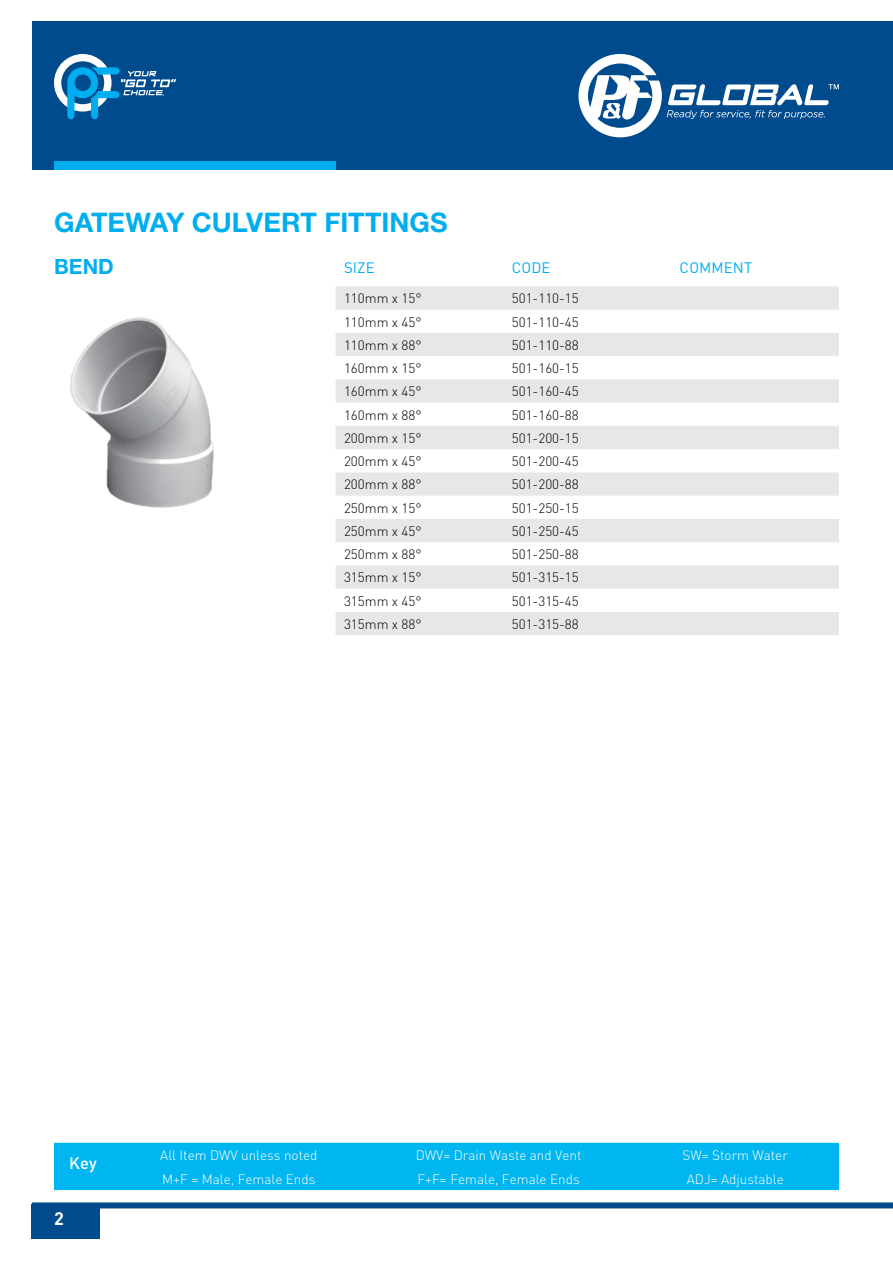
<style>
.page{position:relative;width:893px;height:1263px;background:#fff}
.page>*{position:absolute;margin:0;border:0;box-sizing:border-box;transform-origin:0 0}
.t1{font:700 27px "Helvetica Neue LT Pro";letter-spacing:-.005em;color:#00aeef}
.t2{font:700 21px "Helvetica Neue LT Pro";color:#00aeef}
.t3{font:700 18px "DIN";color:#fff}
.t4{font:500 16.5px "DIN";color:#fff}
.t5{font:15px "DIN";letter-spacing:.005em;color:#00aeef}
.t6{font:300 13.5px "DIN";color:#000}
.t7{font:300 13.5px "DIN";color:#fff}
</style>
<div class="page">
<div style="left:32px;top:1204px;width:68px;height:34px;background:#004b8d"></div>
<div style="left:54px;top:1143px;width:785px;height:47px;background:#00b6f1"></div>
<div style="left:32px;top:1202px;width:861px;height:6px;background:#004b8d"></div>
<div style="left:32px;top:21px;width:861px;height:149px;background:#004b8d"></div>
<div style="left:54px;top:162px;width:281px;height:8px;background:#00aeef"></div>
<svg style="left:578px;top:54px;width:261px;height:83px"></svg>
<svg style="left:54px;top:54px;width:122px;height:65px"></svg>
<img style="left:70px;top:317px;width:144px;height:191px">
<svg style="left:335px;top:286px;width:504px;height:117px;fill:#e6e7e8"></svg>
<svg style="left:335px;top:426px;width:504px;height:209px;fill:#e6e7e8"></svg>
<h1 class="t1" style="left:54px;top:205px;width:395px">GATEWAY CULVERT FITTINGS</h1>
<h2 class="t2" style="left:54px;top:253px;width:61px">BEND</h2>
<p class="t5" style="left:344px;top:259px;width:32px">SIZE</p>
<p class="t5" style="left:512px;top:259px;width:40px">CODE</p>
<p class="t5" style="left:680px;top:259px;width:74px">COMMENT</p>
<p class="t6" style="left:344px;top:290px;width:79px">110mm x 15°</p>
<p class="t6" style="left:512px;top:290px;width:69px">501-110-15</p>
<p class="t6" style="left:344px;top:314px;width:79px">110mm x 45°</p>
<p class="t6" style="left:512px;top:314px;width:69px">501-110-45</p>
<p class="t6" style="left:344px;top:337px;width:79px">110mm x 88°</p>
<p class="t6" style="left:512px;top:337px;width:69px">501-110-88</p>
<p class="t6" style="left:344px;top:360px;width:79px">160mm x 15°</p>
<p class="t6" style="left:512px;top:360px;width:69px">501-160-15</p>
<p class="t6" style="left:344px;top:383px;width:79px">160mm x 45°</p>
<p class="t6" style="left:512px;top:383px;width:69px">501-160-45</p>
<p class="t6" style="left:344px;top:407px;width:79px">160mm x 88°</p>
<p class="t6" style="left:512px;top:407px;width:69px">501-160-88</p>
<p class="t6" style="left:344px;top:430px;width:79px">200mm x 15°</p>
<p class="t6" style="left:512px;top:430px;width:69px">501-200-15</p>
<p class="t6" style="left:344px;top:453px;width:79px">200mm x 45°</p>
<p class="t6" style="left:512px;top:453px;width:69px">501-200-45</p>
<p class="t6" style="left:344px;top:476px;width:79px">200mm x 88°</p>
<p class="t6" style="left:512px;top:476px;width:69px">501-200-88</p>
<p class="t6" style="left:344px;top:499px;width:79px">250mm x 15°</p>
<p class="t6" style="left:512px;top:499px;width:69px">501-250-15</p>
<p class="t6" style="left:344px;top:523px;width:79px">250mm x 45°</p>
<p class="t6" style="left:512px;top:523px;width:69px">501-250-45</p>
<p class="t6" style="left:344px;top:546px;width:79px">250mm x 88°</p>
<p class="t6" style="left:512px;top:546px;width:69px">501-250-88</p>
<p class="t6" style="left:344px;top:569px;width:79px">315mm x 15°</p>
<p class="t6" style="left:512px;top:569px;width:69px">501-315-15</p>
<p class="t6" style="left:344px;top:592px;width:79px">315mm x 45°</p>
<p class="t6" style="left:512px;top:592px;width:69px">501-315-45</p>
<p class="t6" style="left:344px;top:616px;width:79px">315mm x 88°</p>
<p class="t6" style="left:512px;top:616px;width:69px">501-315-88</p>
<p class="t4" style="left:69px;top:1153px;width:29px">Key</p>
<h3 class="t3" style="left:54px;top:1207px;width:11px">2</h3>
<p class="t7" style="left:160px;top:1147px;width:159px">All Item DWV unless noted</p>
<p class="t7" style="left:416px;top:1147px;width:167px">DWV= Drain Waste and Vent</p>
<p class="t7" style="left:683px;top:1147px;width:107px">SW= Storm Water</p>
<p class="t7" style="left:162px;top:1170px;width:155px">M+F = Male, Female Ends</p>
<p class="t7" style="left:417px;top:1170px;width:164px">F+F= Female, Female Ends</p>
<p class="t7" style="left:687px;top:1170px;width:99px">ADJ= Adjustable</p>
</div>
